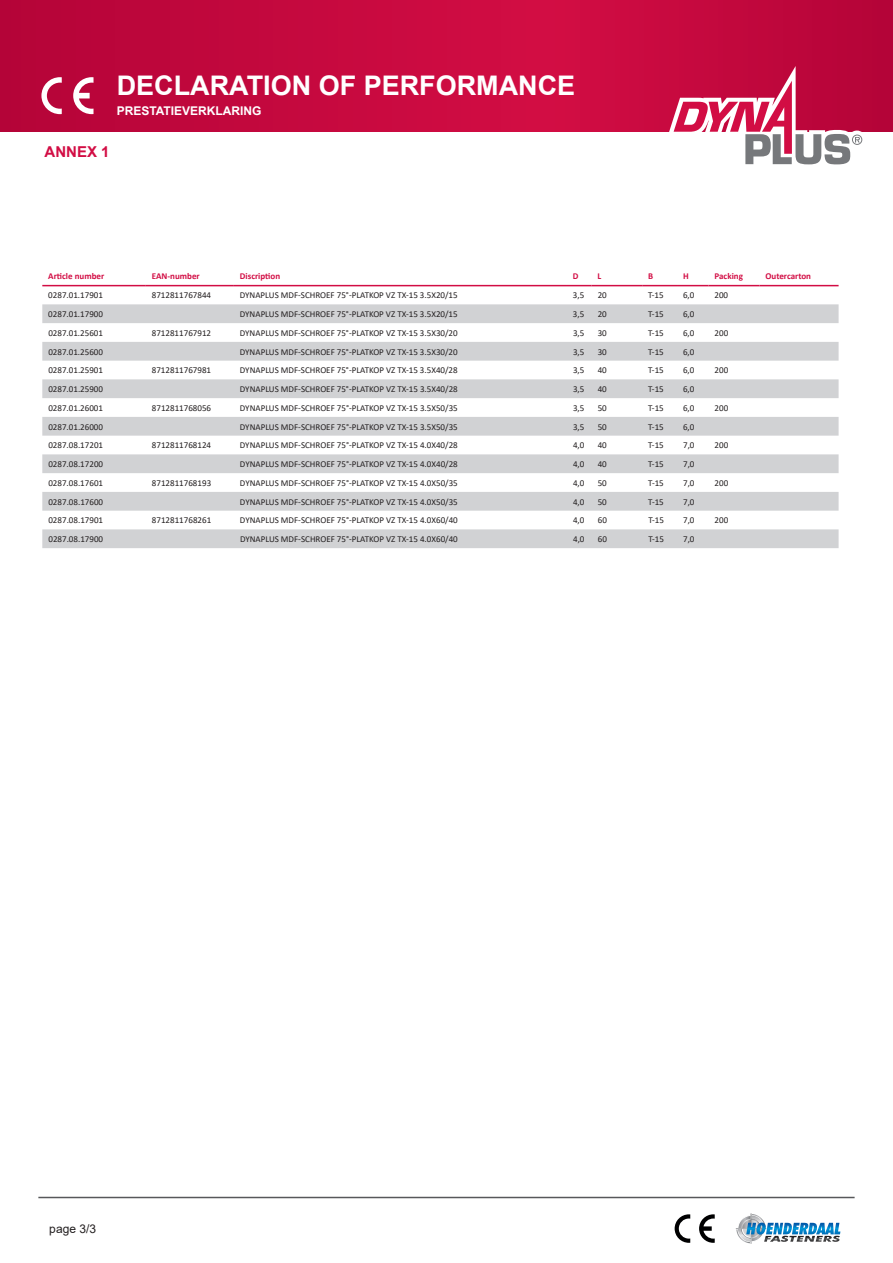
<style>
.page{position:relative;width:893px;height:1263px;background:#fff}
.page>*{position:absolute;margin:0;border:0;box-sizing:border-box;transform-origin:0 0}
.t1{font:700 27px "Arial";color:#fff}
.t2{font:700 15px "Arial";color:#d20d44}
.t3{font:700 12px "Arial";color:#fff}
.t4{font:12px "Arial";color:#231f20}
.t5{font:9px "Calibri";color:#231f20}
.t6{font:700 9px "Calibri";color:#d20d44}
</style>
<div class="page">
<hr style="left:38px;top:1197px;width:817px;height:1px;background:#57585a">
<svg style="left:736px;top:1213px;width:104px;height:31px"></svg>
<svg style="left:0;top:0;width:893px;height:132px;background:#c4083e"></svg>
<svg style="left:668px;top:66px;width:198px;height:99px"></svg>
<svg style="left:41px;top:77px;width:21px;height:37px"></svg>
<svg style="left:73px;top:77px;width:21px;height:37px"></svg>
<svg style="left:675px;top:1214px;width:15px;height:29px"></svg>
<svg style="left:699px;top:1214px;width:16px;height:29px"></svg>
<svg style="left:42px;top:304px;width:797px;height:244px;fill:#d1d2d4"></svg>
<hr style="left:42px;top:285px;width:104px;height:1px;background:#d20d44">
<hr style="left:146px;top:285px;width:88px;height:1px;background:#d20d44">
<hr style="left:234px;top:285px;width:333px;height:1px;background:#d20d44">
<svg style="left:567px;top:285px;width:25px;height:1px"></svg>
<hr style="left:592px;top:285px;width:50px;height:1px;background:#d20d44">
<hr style="left:642px;top:285px;width:35px;height:1px;background:#d20d44">
<hr style="left:677px;top:285px;width:31px;height:1px;background:#d20d44">
<hr style="left:708px;top:285px;width:51px;height:1px;background:#d20d44">
<hr style="left:759px;top:285px;width:80px;height:1px;background:#d20d44">
<h1 class="t1" style="left:117px;top:67px;width:460px">DECLARATION OF PERFORMANCE</h1>
<h3 class="t3" style="left:117px;top:102px;width:146px">PRESTATIEVERKLARING</h3>
<h2 class="t2" style="left:45px;top:141px;width:67px">ANNEX 1</h2>
<p class="t6" style="left:48px;top:269px;width:57px">Article number</p>
<p class="t6" style="left:152px;top:269px;width:49px">EAN-number</p>
<p class="t6" style="left:240px;top:269px;width:42px">Discription</p>
<p class="t6" style="left:573px;top:269px;width:7px">D</p>
<p class="t6" style="left:598px;top:269px;width:5px">L</p>
<p class="t6" style="left:648px;top:269px;width:7px">B</p>
<p class="t6" style="left:683px;top:269px;width:7px">H</p>
<p class="t6" style="left:714px;top:269px;width:30px">Packing</p>
<p class="t6" style="left:765px;top:269px;width:47px">Outercarton</p>
<p class="t5" style="left:48px;top:289px;width:56px">0287.01.17901</p>
<p class="t5" style="left:152px;top:289px;width:61px">8712811767844</p>
<p class="t5" style="left:240px;top:289px;width:219px">DYNAPLUS MDF-SCHROEF 75°-PLATKOP VZ TX-15 3.5X20/15</p>
<p class="t5" style="left:573px;top:289px;width:13px">3,5</p>
<p class="t5" style="left:598px;top:289px;width:11px">20</p>
<p class="t5" style="left:648px;top:289px;width:17px">T-15</p>
<p class="t5" style="left:683px;top:289px;width:13px">6,0</p>
<p class="t5" style="left:714px;top:289px;width:15px">200</p>
<p class="t5" style="left:48px;top:308px;width:56px">0287.01.17900</p>
<p class="t5" style="left:240px;top:308px;width:219px">DYNAPLUS MDF-SCHROEF 75°-PLATKOP VZ TX-15 3.5X20/15</p>
<p class="t5" style="left:573px;top:308px;width:13px">3,5</p>
<p class="t5" style="left:598px;top:308px;width:11px">20</p>
<p class="t5" style="left:648px;top:308px;width:17px">T-15</p>
<p class="t5" style="left:683px;top:308px;width:13px">6,0</p>
<p class="t5" style="left:48px;top:327px;width:56px">0287.01.25601</p>
<p class="t5" style="left:152px;top:327px;width:61px">8712811767912</p>
<p class="t5" style="left:240px;top:327px;width:219px">DYNAPLUS MDF-SCHROEF 75°-PLATKOP VZ TX-15 3.5X30/20</p>
<p class="t5" style="left:573px;top:327px;width:13px">3,5</p>
<p class="t5" style="left:598px;top:327px;width:11px">30</p>
<p class="t5" style="left:648px;top:327px;width:17px">T-15</p>
<p class="t5" style="left:683px;top:327px;width:13px">6,0</p>
<p class="t5" style="left:714px;top:327px;width:15px">200</p>
<p class="t5" style="left:48px;top:345px;width:56px">0287.01.25600</p>
<p class="t5" style="left:240px;top:345px;width:219px">DYNAPLUS MDF-SCHROEF 75°-PLATKOP VZ TX-15 3.5X30/20</p>
<p class="t5" style="left:573px;top:345px;width:13px">3,5</p>
<p class="t5" style="left:598px;top:345px;width:11px">30</p>
<p class="t5" style="left:648px;top:345px;width:17px">T-15</p>
<p class="t5" style="left:683px;top:345px;width:13px">6,0</p>
<p class="t5" style="left:48px;top:364px;width:56px">0287.01.25901</p>
<p class="t5" style="left:152px;top:364px;width:61px">8712811767981</p>
<p class="t5" style="left:240px;top:364px;width:219px">DYNAPLUS MDF-SCHROEF 75°-PLATKOP VZ TX-15 3.5X40/28</p>
<p class="t5" style="left:573px;top:364px;width:13px">3,5</p>
<p class="t5" style="left:598px;top:364px;width:11px">40</p>
<p class="t5" style="left:648px;top:364px;width:17px">T-15</p>
<p class="t5" style="left:683px;top:364px;width:13px">6,0</p>
<p class="t5" style="left:715px;top:364px;width:15px">200</p>
<p class="t5" style="left:48px;top:383px;width:56px">0287.01.25900</p>
<p class="t5" style="left:240px;top:383px;width:219px">DYNAPLUS MDF-SCHROEF 75°-PLATKOP VZ TX-15 3.5X40/28</p>
<p class="t5" style="left:573px;top:383px;width:13px">3,5</p>
<p class="t5" style="left:598px;top:383px;width:11px">40</p>
<p class="t5" style="left:648px;top:383px;width:17px">T-15</p>
<p class="t5" style="left:683px;top:383px;width:13px">6,0</p>
<p class="t5" style="left:48px;top:402px;width:56px">0287.01.26001</p>
<p class="t5" style="left:152px;top:402px;width:61px">8712811768056</p>
<p class="t5" style="left:240px;top:402px;width:219px">DYNAPLUS MDF-SCHROEF 75°-PLATKOP VZ TX-15 3.5X50/35</p>
<p class="t5" style="left:573px;top:402px;width:13px">3,5</p>
<p class="t5" style="left:598px;top:402px;width:11px">50</p>
<p class="t5" style="left:648px;top:402px;width:17px">T-15</p>
<p class="t5" style="left:683px;top:402px;width:13px">6,0</p>
<p class="t5" style="left:715px;top:402px;width:15px">200</p>
<p class="t5" style="left:48px;top:420px;width:56px">0287.01.26000</p>
<p class="t5" style="left:240px;top:420px;width:219px">DYNAPLUS MDF-SCHROEF 75°-PLATKOP VZ TX-15 3.5X50/35</p>
<p class="t5" style="left:573px;top:420px;width:13px">3,5</p>
<p class="t5" style="left:598px;top:420px;width:11px">50</p>
<p class="t5" style="left:648px;top:420px;width:17px">T-15</p>
<p class="t5" style="left:683px;top:420px;width:13px">6,0</p>
<p class="t5" style="left:48px;top:439px;width:56px">0287.08.17201</p>
<p class="t5" style="left:152px;top:439px;width:61px">8712811768124</p>
<p class="t5" style="left:240px;top:439px;width:219px">DYNAPLUS MDF-SCHROEF 75°-PLATKOP VZ TX-15 4.0X40/28</p>
<p class="t5" style="left:573px;top:439px;width:13px">4,0</p>
<p class="t5" style="left:598px;top:439px;width:11px">40</p>
<p class="t5" style="left:648px;top:439px;width:17px">T-15</p>
<p class="t5" style="left:683px;top:439px;width:13px">7,0</p>
<p class="t5" style="left:715px;top:439px;width:15px">200</p>
<p class="t5" style="left:48px;top:458px;width:56px">0287.08.17200</p>
<p class="t5" style="left:240px;top:458px;width:219px">DYNAPLUS MDF-SCHROEF 75°-PLATKOP VZ TX-15 4.0X40/28</p>
<p class="t5" style="left:573px;top:458px;width:13px">4,0</p>
<p class="t5" style="left:598px;top:458px;width:11px">40</p>
<p class="t5" style="left:648px;top:458px;width:17px">T-15</p>
<p class="t5" style="left:683px;top:458px;width:13px">7,0</p>
<p class="t5" style="left:48px;top:477px;width:56px">0287.08.17601</p>
<p class="t5" style="left:152px;top:477px;width:61px">8712811768193</p>
<p class="t5" style="left:240px;top:477px;width:219px">DYNAPLUS MDF-SCHROEF 75°-PLATKOP VZ TX-15 4.0X50/35</p>
<p class="t5" style="left:573px;top:477px;width:13px">4,0</p>
<p class="t5" style="left:598px;top:477px;width:11px">50</p>
<p class="t5" style="left:648px;top:477px;width:17px">T-15</p>
<p class="t5" style="left:683px;top:477px;width:13px">7,0</p>
<p class="t5" style="left:715px;top:477px;width:15px">200</p>
<p class="t5" style="left:48px;top:495px;width:56px">0287.08.17600</p>
<p class="t5" style="left:240px;top:495px;width:219px">DYNAPLUS MDF-SCHROEF 75°-PLATKOP VZ TX-15 4.0X50/35</p>
<p class="t5" style="left:573px;top:495px;width:13px">4,0</p>
<p class="t5" style="left:598px;top:495px;width:11px">50</p>
<p class="t5" style="left:648px;top:495px;width:17px">T-15</p>
<p class="t5" style="left:683px;top:495px;width:13px">7,0</p>
<p class="t5" style="left:48px;top:514px;width:56px">0287.08.17901</p>
<p class="t5" style="left:152px;top:514px;width:61px">8712811768261</p>
<p class="t5" style="left:240px;top:514px;width:219px">DYNAPLUS MDF-SCHROEF 75°-PLATKOP VZ TX-15 4.0X60/40</p>
<p class="t5" style="left:573px;top:514px;width:13px">4,0</p>
<p class="t5" style="left:598px;top:514px;width:11px">60</p>
<p class="t5" style="left:648px;top:514px;width:17px">T-15</p>
<p class="t5" style="left:683px;top:514px;width:13px">7,0</p>
<p class="t5" style="left:715px;top:514px;width:15px">200</p>
<p class="t5" style="left:48px;top:533px;width:56px">0287.08.17900</p>
<p class="t5" style="left:240px;top:533px;width:219px">DYNAPLUS MDF-SCHROEF 75°-PLATKOP VZ TX-15 4.0X60/40</p>
<p class="t5" style="left:573px;top:533px;width:13px">4,0</p>
<p class="t5" style="left:598px;top:533px;width:11px">60</p>
<p class="t5" style="left:648px;top:533px;width:17px">T-15</p>
<p class="t5" style="left:683px;top:533px;width:13px">7,0</p>
<h3 class="t4" style="left:49px;top:1220px;width:48px">page 3/3</h3>
</div>
